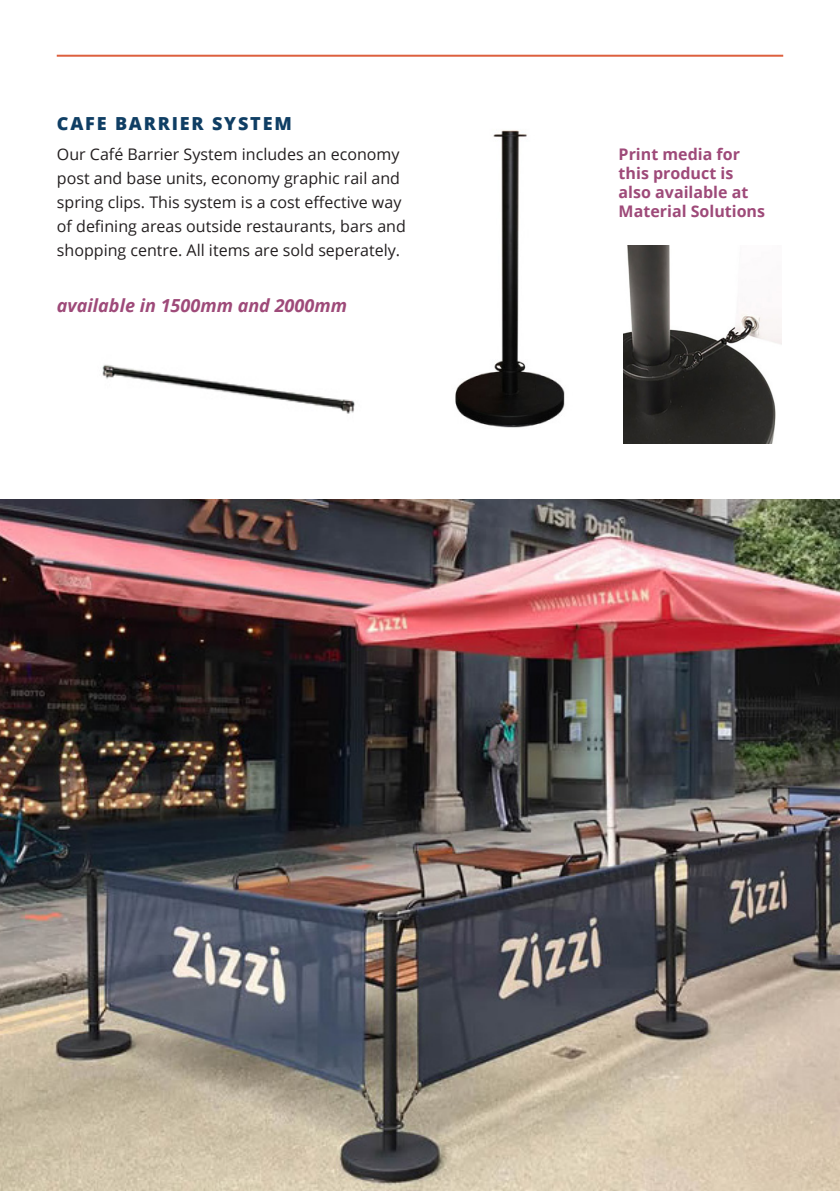
<style>
.page{position:relative;width:840px;height:1191px;background:#fff}
.page>*{position:absolute;margin:0;border:0;box-sizing:border-box;transform-origin:0 0}
.t1{font:italic 700 18px "Open Sans";color:#9e4a79}
.t2{font:800 18px "Open Sans";letter-spacing:.1em;color:#0f3e64}
.t3{font:16px/24px "Open Sans";color:#231f20}
.t4{font:700 16px/19.2px "Open Sans";color:#9e4a79}
</style>
<div class="page">
<hr style="left:57px;top:55px;width:725px;height:2px;background:#dd603e">
<img style="left:0;top:499px;width:839px;height:692px">
<img style="left:455px;top:130px;width:110px;height:298px">
<img style="left:102px;top:364px;width:253px;height:50px">
<img style="left:623px;top:245px;width:157px;height:199px">
<p class="t2" style="left:57px;top:110px;width:236px">CAFE BARRIER SYSTEM</p>
<p class="t3" style="left:57px;top:141px;width:350px">Our Café Barrier System includes an economy post and base units, economy graphic rail and spring clips. This system is a cost effective way of defining areas outside restaurants, bars and shopping centre. All items are sold seperately.</p>
<p class="t1" style="left:57px;top:292px;width:291px">available in 1500mm and 2000mm</p>
<p class="t4" style="left:618px;top:144px;width:148px">Print media for this product is also available at<br>Material Solutions</p>
</div>
